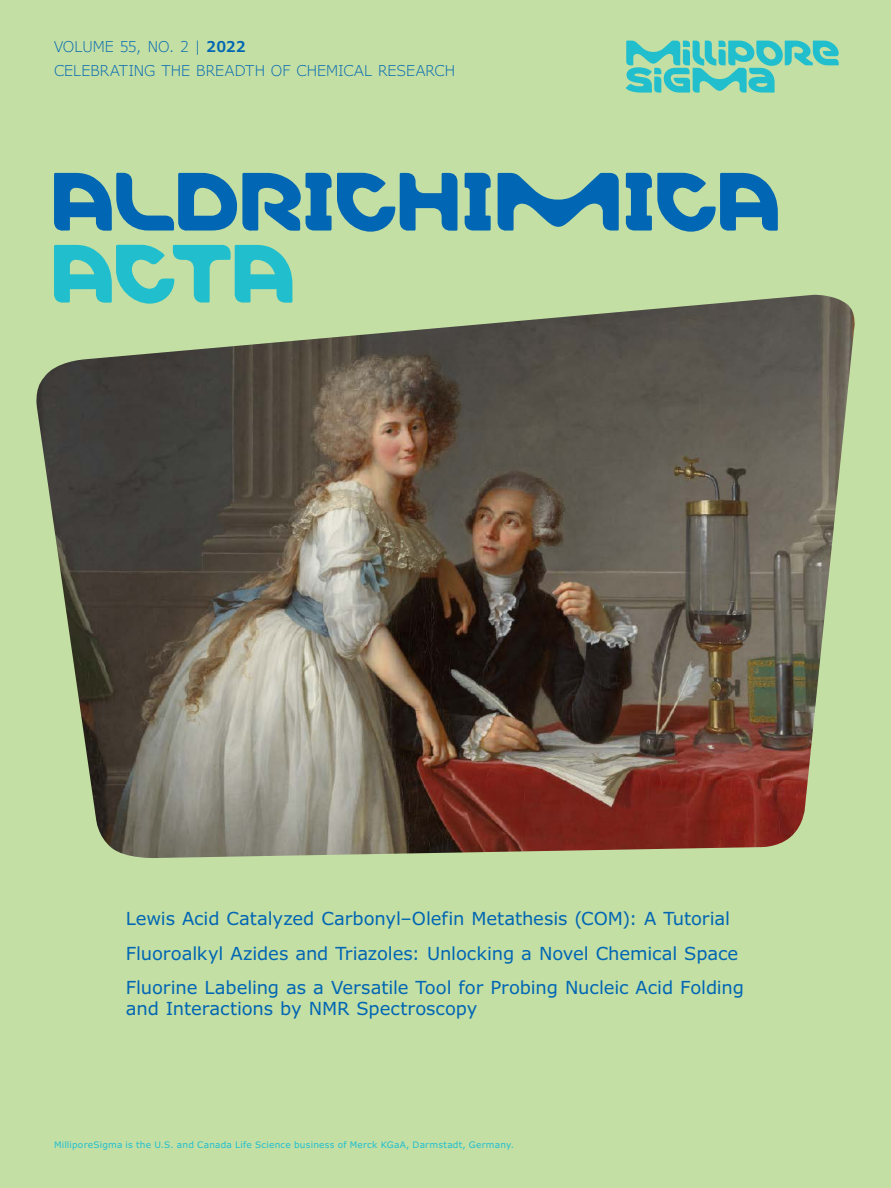
<style>
.page{position:relative;width:891px;height:1188px;background:#c3dfa4}
.page>*{position:absolute;margin:0;border:0;box-sizing:border-box;transform-origin:0 0}
.t1{font:84px "Merck";color:#0166b3}
.t2{font:84px "Merck";color:#21bece}
.t3{font:18px/34.5px "Verdana Pro";letter-spacing:-.005em;color:#0166b3}
.t4{font:300 15px/24px "Verdana Pro";letter-spacing:.005em;color:#0166b3}
.t5{font:9px "Verdana Pro";letter-spacing:.025em;color:#21bece}
.s1{font-weight:600}
</style>
<div class="page">
<img style="left:36px;top:295px;width:819px;height:563px">
<svg style="left:626px;top:41px;width:213px;height:52px"></svg>
<p class="t4" style="left:54px;top:35px;width:403px">VOLUME 55, NO. 2 | <span class="s1">2022<br></span>CELEBRATING THE BREADTH OF CHEMICAL RESEARCH</p>
<h1 class="t1" style="left:53px;top:151px;width:731px">ALDRICHIMICA</h1>
<h1 class="t2" style="left:53px;top:223px;width:246px">ACTA</h1>
<p class="t3" style="left:126px;top:902px;width:620px">Lewis Acid Catalyzed Carbonyl–Olefin Metathesis (COM): A Tutorial<br>Fluoroalkyl Azides and Triazoles: Unlocking a Novel Chemical Space<br>Fluorine Labeling as a Versatile Tool for Probing Nucleic Acid Folding</p>
<p class="t3" style="left:126px;top:992px;width:353px">and Interactions by NMR Spectroscopy</p>
<p class="t5" style="left:54px;top:1139px;width:462px">MilliporeSigma is the U.S. and Canada Life Science business of Merck KGaA, Darmstadt, Germany.</p>
</div>
